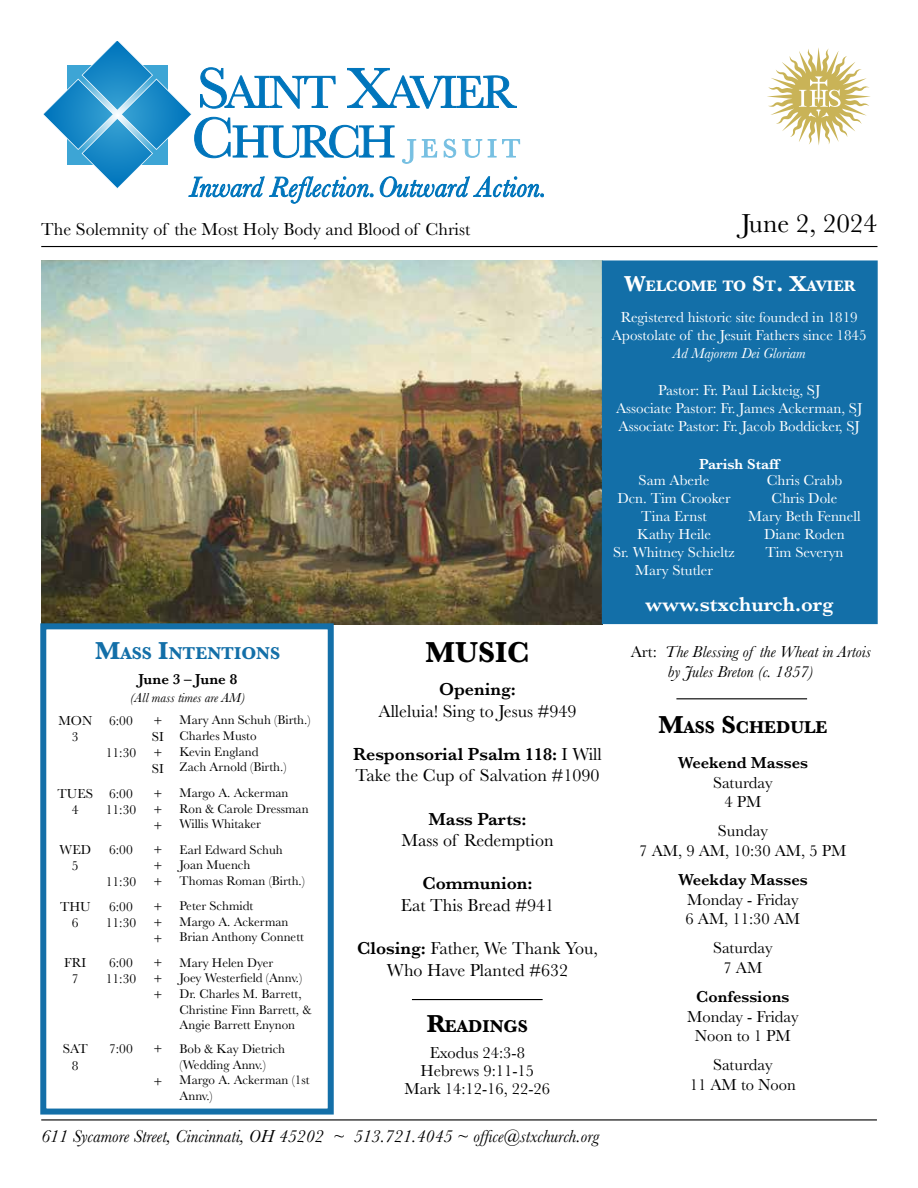
<style>
.page{position:relative;width:918px;height:1188px;background:#fff}
.page>*{position:absolute;margin:0;border:0;box-sizing:border-box;transform-origin:0 0}
.t1{font:700 30px "Baskerville";color:#000}
.t2{font:27px "Baskerville";color:#000}
.t3{font:600 21px "Baskerville";color:#fff}
.t4{font:18px/21.6px "Baskerville";color:#000}
.t5{font:italic 18px "Baskerville";color:#000}
.t6{font:600 18px "Baskerville";color:#000}
.t7{font:700 17.85px "Baskerville";color:#000}
.t8{font:700 17.85px "Baskerville";color:#136fa8}
.t9{font:16.5px/19.8px "Baskerville";color:#000;text-align:center}
.t10{font:italic 16.5px/19.8px "Baskerville";color:#000}
.t11{font:600 16.5px "Baskerville";color:#000}
.t12{font:700 15.75px "Baskerville";color:#fff}
.t13{font:15px/18px "Baskerville";color:#fff;text-align:center}
.t14{font:italic 15px "Baskerville";color:#fff}
.t15{font:600 15px "Baskerville";color:#fff}
.t16{font:600 15px "Baskerville";color:#000}
.t17{font:13.5px/16.2px "Baskerville";color:#000;text-align:center}
.t18{font:italic 13.5px "Baskerville";color:#000}
.t19{font:13.05px/15.6px "Baskerville";color:#000}
.s1{font-size:22.5px}
.s2{font-size:25.5px}
.s3{font-weight:600}
.s4{font-style:normal}
</style>
<div class="page">
<img style="left:41px;top:260px;width:561px;height:364px">
<div style="left:602px;top:260px;width:276px;height:364px;background:#136fa8;border:2px solid #136fa8"></div>
<svg style="left:43px;top:41px;width:501px;height:162px"></svg>
<hr style="left:41px;top:246px;width:837px;height:1px;background:#000">
<hr style="left:41px;top:1119px;width:836px;height:1px;background:#000">
<svg style="left:767px;top:48px;width:103px;height:97px"></svg>
<div style="left:40px;top:623px;width:294px;height:492px;background:#fff;border:6px solid #136fa8"></div>
<hr style="left:412px;top:999px;width:131px;height:1px;background:#000">
<hr style="left:676px;top:698px;width:131px;height:1px;background:#000">
<h3 class="t4" style="left:41px;top:219px;width:431px">The Solemnity of the Most Holy Body and Blood of Christ</h3>
<h2 class="t2" style="left:741px;top:206px;width:137px">June 2, 2024</h2>
<p class="t12" style="left:624px;top:275px;width:233px"><span class="s1">W</span>ELCOME TO <span class="s1">S</span>T<span class="s1">. X</span>AVIER</p>
<p class="t13" style="left:612px;top:308px;width:256px">Registered historic site founded in 1819<br>Apostolate of the Jesuit Fathers since 1845</p>
<p class="t14" style="left:673px;top:343px;width:134px">Ad Majorem Dei Gloriam</p>
<h3 class="t8" style="left:95px;top:641px;width:185px"><span class="s2">M</span>ASS <span class="s2">I</span>NTENTIONS</h3>
<p class="t16" style="left:138px;top:669px;width:100px">June 3 – June 8</p>
<p class="t18" style="left:130px;top:689px;width:116px">(All mass times are AM)</p>
<p class="t17" style="left:58px;top:713px;width:35px">MON<br>3</p>
<p class="t17" style="left:109px;top:713px;width:25px">6:00</p>
<p class="t17" style="left:106px;top:745px;width:32px">11:30</p>
<p class="t17" style="left:152px;top:713px;width:14px;text-align:justify">+ SI + SI</p>
<p class="t19" style="left:180px;top:713px;width:133px">Mary Ann Schuh (Birth.)<br>Charles Musto<br>Kevin England<br>Zach Arnold (Birth.)</p>
<p class="t17" style="left:58px;top:785px;width:37px">TUES<br>4</p>
<p class="t17" style="left:106px;top:785px;width:32px;text-align:left">6:00<br>11:30</p>
<p class="t17" style="left:153px;top:785px;width:11px;text-align:justify">+ + +</p>
<p class="t19" style="left:180px;top:785px;width:131px">Margo A. Ackerman<br>Ron &amp; Carole Dressman<br>Willis Whitaker</p>
<p class="t17" style="left:60px;top:842px;width:33px">WED<br>5</p>
<p class="t17" style="left:109px;top:842px;width:25px">6:00</p>
<p class="t17" style="left:106px;top:874px;width:32px">11:30</p>
<p class="t17" style="left:153px;top:842px;width:11px;text-align:justify">+ + +</p>
<p class="t19" style="left:180px;top:842px;width:127px">Earl Edward Schuh<br>Joan Muench<br>Thomas Roman (Birth.)</p>
<p class="t17" style="left:60px;top:898px;width:32px">THU<br>6</p>
<p class="t17" style="left:106px;top:898px;width:32px;text-align:left">6:00<br>11:30</p>
<p class="t17" style="left:153px;top:898px;width:11px;text-align:justify">+ + +</p>
<p class="t19" style="left:180px;top:898px;width:126px">Peter Schmidt<br>Margo A. Ackerman<br>Brian Anthony Connett</p>
<p class="t17" style="left:64px;top:955px;width:24px">FRI<br>7</p>
<p class="t17" style="left:106px;top:955px;width:32px;text-align:left">6:00<br>11:30</p>
<p class="t17" style="left:153px;top:955px;width:11px;text-align:justify">+ + +</p>
<p class="t19" style="left:180px;top:955px;width:133px">Mary Helen Dyer<br>Joey Westerfield (Annv.)<br>Dr. Charles M. Barrett,<br>Christine Finn Barrett, &amp;<br>Angie Barrett Enynon</p>
<p class="t17" style="left:63px;top:1041px;width:26px">SAT<br>8</p>
<p class="t17" style="left:109px;top:1041px;width:25px">7:00</p>
<p class="t17" style="left:153px;top:1041px;width:11px">+</p>
<p class="t17" style="left:153px;top:1074px;width:11px">+</p>
<p class="t19" style="left:180px;top:1041px;width:132px">Bob &amp; Kay Dietrich (Wedding Annv.)<br>Margo A. Ackerman (1st<br>Annv.)</p>
<h1 class="t1" style="left:425px;top:632px;width:106px">MUSIC</h1>
<h3 class="t6" style="left:439px;top:676px;width:78px">Opening:</h3>
<h3 class="t4" style="left:378px;top:700px;width:200px">Alleluia! Sing to Jesus #949</h3>
<h3 class="t4" style="left:353px;top:743px;width:250px"><span class="s3">Responsorial Psalm 118:</span> I Will<br>Take the Cup of Salvation #1090</h3>
<h3 class="t6" style="left:428px;top:806px;width:100px">Mass Parts:</h3>
<h3 class="t4" style="left:401px;top:830px;width:154px">Mass of Redemption</h3>
<h3 class="t6" style="left:422px;top:871px;width:112px">Communion:</h3>
<h3 class="t4" style="left:401px;top:895px;width:155px">Eat This Bread #941</h3>
<h3 class="t4" style="left:357px;top:938px;width:242px;text-align:center"><span class="s3">Closing:</span> Father, We Thank You,<br>Who Have Planted #632</h3>
<h3 class="t7" style="left:427px;top:1014px;width:101px"><span class="s2">R</span>EADINGS</h3>
<p class="t9" style="left:404px;top:1044px;width:147px;line-height:18px">Exodus 24:3-8<br>Hebrews 9:11-15<br>Mark 14:12-16, 22-26</p>
<h3 class="t5" style="left:41px;top:1124px;width:559px">611 Sycamore Street, Cincinnati, OH 45202 ~ 513.721.4045 ~ office@stxchurch.org</h3>
<p class="t13" style="left:616px;top:382px;width:248px">Pastor: Fr. Paul Lickteig, SJ<br>Associate Pastor: Fr. James Ackerman, SJ<br>Associate Pastor: Fr. Jacob Boddicker, SJ</p>
<p class="t15" style="left:699px;top:453px;width:83px">Parish Staff</p>
<p class="t13" style="left:613px;top:471px;width:123px">Sam Aberle<br>Dcn. Tim Crooker<br>Tina Ernst<br>Kathy Heile<br>Sr. Whitney Schieltz<br>Mary Stutler</p>
<p class="t13" style="left:748px;top:471px;width:114px">Chris Crabb<br>Chris Dole<br>Mary Beth Fennell<br>Diane Roden<br>Tim Severyn</p>
<h3 class="t3" style="left:645px;top:589px;width:190px">www.stxchurch.org</h3>
<p class="t10" style="left:668px;top:642px;width:205px;text-indent:-37px"><span class="s4">Art:</span> The Blessing of the Wheat in Artois by Jules Breton (c. 1857)</p>
<h3 class="t7" style="left:658px;top:715px;width:171px"><span class="s2">M</span>ASS <span class="s2">S</span>CHEDULE</h3>
<p class="t11" style="left:678px;top:751px;width:132px">Weekend Masses</p>
<p class="t9" style="left:713px;top:773px;width:61px">Saturday<br>4 PM</p>
<p class="t9" style="left:639px;top:821px;width:209px">Sunday<br>7 AM, 9 AM, 10:30 AM, 5 PM</p>
<p class="t11" style="left:678px;top:868px;width:131px">Weekday Masses</p>
<p class="t9" style="left:685px;top:890px;width:116px;text-align:left">Monday - Friday<br>6 AM, 11:30 AM</p>
<p class="t9" style="left:713px;top:938px;width:61px">Saturday<br>7 AM</p>
<p class="t11" style="left:696px;top:985px;width:95px">Confessions</p>
<p class="t9" style="left:687px;top:1007px;width:113px">Monday - Friday<br>Noon to 1 PM</p>
<p class="t9" style="left:690px;top:1055px;width:108px">Saturday<br>11 AM to Noon</p>
</div>
